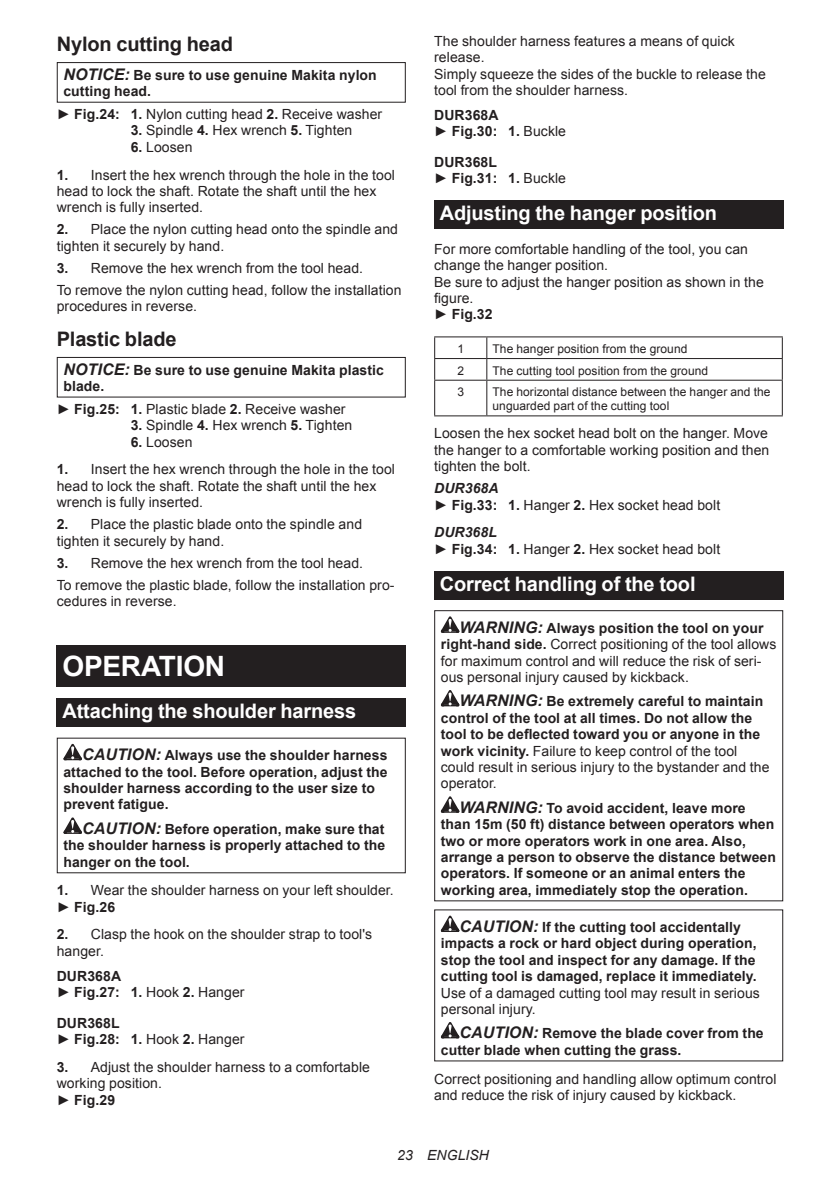
<style>
.page{position:relative;width:840px;height:1191px;background:#fff}
.page>*{position:absolute;margin:0;border:0;box-sizing:border-box;transform-origin:0 0}
.t1{font:700 28px "Arial";letter-spacing:-.01em;color:#fff}
.t2{font:700 20px "Arial";letter-spacing:-.01em;color:#fff}
.t3{font:700 20px "Arial";letter-spacing:-.01em;color:#231f20}
.t4{font:14px/16.4px "Arial";letter-spacing:.005em;color:#231f20}
.t5{font:700 14px/16.4px "Arial";letter-spacing:.005em;color:#231f20}
.t6{font:italic 14px "Arial";letter-spacing:.005em;color:#231f20}
.t7{font:12px/14px "Arial";letter-spacing:.005em;color:#231f20}
.s1{font-style:italic;font-size:16px}
.s2{font-weight:700}
.s3{font-weight:400}
.s4{font-weight:700;font-style:italic}
.s5{font-weight:700;font-style:italic;font-size:16px}
</style>
<div class="page">
<div style="left:57px;top:62px;width:348px;height:41px;border:1px solid #231f20"></div>
<div style="left:57px;top:357px;width:348px;height:40px;border:1px solid #231f20"></div>
<div style="left:57px;top:646px;width:348px;height:41px;background:#231f20"></div>
<div style="left:57px;top:698px;width:348px;height:28px;background:#231f20"></div>
<svg style="left:63px;top:744px;width:19px;height:16px"></svg>
<svg style="left:63px;top:817px;width:19px;height:17px"></svg>
<div style="left:434px;top:200px;width:348px;height:29px;background:#231f20"></div>
<hr style="left:434px;top:336px;width:52px;height:1px;background:#231f20">
<hr style="left:486px;top:336px;width:296px;height:1px;background:#231f20">
<hr style="left:434px;top:358px;width:52px;height:1px;background:#231f20">
<svg style="left:434px;top:337px;width:1px;height:43px"></svg>
<hr style="left:486px;top:358px;width:296px;height:1px;background:#231f20">
<svg style="left:486px;top:337px;width:1px;height:43px"></svg>
<svg style="left:781px;top:337px;width:1px;height:43px"></svg>
<hr style="left:434px;top:380px;width:52px;height:1px;background:#231f20">
<hr style="left:434px;top:381px;width:1px;height:34px;background:#231f20">
<hr style="left:486px;top:380px;width:296px;height:1px;background:#231f20">
<hr style="left:486px;top:381px;width:1px;height:34px;background:#231f20">
<hr style="left:781px;top:381px;width:1px;height:34px;background:#231f20">
<hr style="left:434px;top:415px;width:52px;height:1px;background:#231f20">
<hr style="left:486px;top:415px;width:296px;height:1px;background:#231f20">
<div style="left:434px;top:571px;width:348px;height:28px;background:#231f20"></div>
<svg style="left:440px;top:616px;width:19px;height:17px"></svg>
<svg style="left:440px;top:690px;width:19px;height:16px"></svg>
<svg style="left:440px;top:796px;width:19px;height:16px"></svg>
<div style="left:434px;top:610px;width:348px;height:291px;border:1px solid #231f20"></div>
<svg style="left:440px;top:915px;width:19px;height:17px"></svg>
<svg style="left:440px;top:1022px;width:19px;height:16px"></svg>
<h2 class="t3" style="left:57px;top:33px;width:178px">Nylon cutting head</h2>
<p class="t5" style="left:63px;top:67px;width:315px"><span class="s1">NOTICE:</span> Be sure to use genuine Makita nylon cutting head.</p>
<p class="t4" style="left:57px;top:106px;width:327px">► <span class="s2">Fig.24: 1.</span> Nylon cutting head <span class="s2">2.</span> Receive washer</p>
<p class="t4" style="left:131px;top:122px;width:223px"><span class="s2">3.</span> Spindle <span class="s2">4.</span> Hex wrench <span class="s2">5.</span> Tighten</p>
<p class="t4" style="left:131px;top:139px;width:63px"><span class="s2">6.</span> Loosen</p>
<p class="t4" style="left:57px;top:166px;width:339px"><span class="s2">1.</span> Insert the hex wrench through the hole in the tool head to lock the shaft. Rotate the shaft until the hex wrench is fully inserted.</p>
<p class="t4" style="left:57px;top:221px;width:342px"><span class="s2">2.</span> Place the nylon cutting head onto the spindle and tighten it securely by hand.</p>
<p class="t4" style="left:57px;top:257px;width:346px;line-height:22px"><span class="s2">3.</span> Remove the hex wrench from the tool head.<br>To remove the nylon cutting head, follow the installation</p>
<p class="t4" style="left:57px;top:298px;width:142px">procedures in reverse.</p>
<h2 class="t3" style="left:57px;top:328px;width:121px">Plastic blade</h2>
<p class="t5" style="left:63px;top:361px;width:322px"><span class="s1">NOTICE:</span> Be sure to use genuine Makita plastic blade.</p>
<p class="t4" style="left:57px;top:401px;width:290px">► <span class="s2">Fig.25: 1.</span> Plastic blade <span class="s2">2.</span> Receive washer</p>
<p class="t4" style="left:131px;top:417px;width:223px"><span class="s2">3.</span> Spindle <span class="s2">4.</span> Hex wrench <span class="s2">5.</span> Tighten</p>
<p class="t4" style="left:131px;top:434px;width:63px"><span class="s2">6.</span> Loosen</p>
<p class="t4" style="left:57px;top:461px;width:339px"><span class="s2">1.</span> Insert the hex wrench through the hole in the tool head to lock the shaft. Rotate the shaft until the hex wrench is fully inserted.</p>
<p class="t4" style="left:57px;top:516px;width:307px"><span class="s2">2.</span> Place the plastic blade onto the spindle and tighten it securely by hand.</p>
<p class="t4" style="left:57px;top:552px;width:339px;line-height:22px"><span class="s2">3.</span> Remove the hex wrench from the tool head.<br>To remove the plastic blade, follow the installation pro-</p>
<p class="t4" style="left:57px;top:593px;width:121px">cedures in reverse.</p>
<h1 class="t1" style="left:62px;top:650px;width:164px">OPERATION</h1>
<h2 class="t2" style="left:62px;top:700px;width:295px">Attaching the shoulder harness</h2>
<p class="t5" style="left:63px;top:747px;width:325px;text-indent:19px"><span class="s1">CAUTION:</span> Always use the shoulder harness attached to the tool. Before operation, adjust the shoulder harness according to the user size to prevent fatigue.</p>
<p class="t5" style="left:63px;top:820px;width:323px;text-align:justify;text-indent:19px"><span class="s1">CAUTION:</span> Before operation, make sure that the shoulder harness is properly attached to the hanger on the tool.</p>
<p class="t4" style="left:57px;top:882px;width:338px"><span class="s2">1.</span> Wear the shoulder harness on your left shoulder. ► <span class="s2">Fig.26</span></p>
<p class="t4" style="left:57px;top:926px;width:317px"><span class="s2">2.</span> Clasp the hook on the shoulder strap to tool's hanger.</p>
<p class="t5" style="left:57px;top:967px;width:189px">DUR368A<br><span class="s3">►</span> Fig.27: 1. <span class="s3">Hook</span> 2. <span class="s3">Hanger</span></p>
<p class="t5" style="left:57px;top:1014px;width:189px">DUR368L<br><span class="s3">►</span> Fig.28: 1. <span class="s3">Hook</span> 2. <span class="s3">Hanger</span></p>
<p class="t4" style="left:57px;top:1058px;width:314px"><span class="s2">3.</span> Adjust the shoulder harness to a comfortable working position.<br>► <span class="s2">Fig.29</span></p>
<p class="t4" style="left:434px;top:33px;width:333px">The shoulder harness features a means of quick release.<br>Simply squeeze the sides of the buckle to release the tool from the shoulder harness.</p>
<p class="t5" style="left:434px;top:107px;width:133px">DUR368A<br><span class="s3">►</span> Fig.30: 1. <span class="s3">Buckle</span></p>
<p class="t5" style="left:434px;top:154px;width:133px">DUR368L<br><span class="s3">►</span> Fig.31: 1. <span class="s3">Buckle</span></p>
<h2 class="t2" style="left:439px;top:202px;width:278px">Adjusting the hanger position</h2>
<p class="t4" style="left:434px;top:241px;width:331px">For more comfortable handling of the tool, you can change the hanger position.<br>Be sure to adjust the hanger position as shown in the figure.<br>► <span class="s2">Fig.32</span></p>
<p class="t7" style="left:457px;top:342px;width:8px">1</p>
<p class="t7" style="left:492px;top:342px;width:196px">The hanger position from the ground</p>
<p class="t7" style="left:457px;top:363px;width:8px">2</p>
<p class="t7" style="left:492px;top:363px;width:217px">The cutting tool position from the ground</p>
<p class="t7" style="left:457px;top:385px;width:8px">3</p>
<p class="t7" style="left:492px;top:385px;width:279px">The horizontal distance between the hanger and the unguarded part of the cutting tool</p>
<p class="t4" style="left:434px;top:425px;width:336px;text-align:justify">Loosen the hex socket head bolt on the hanger. Move the hanger to a comfortable working position and then tighten the bolt.</p>
<p class="t4" style="left:434px;top:480px;width:287px"><span class="s4">DUR368A<br></span>► <span class="s2">Fig.33: 1.</span> Hanger <span class="s2">2.</span> Hex socket head bolt</p>
<p class="t4" style="left:434px;top:524px;width:287px"><span class="s4">DUR368L<br></span>► <span class="s2">Fig.34: 1.</span> Hanger <span class="s2">2.</span> Hex socket head bolt</p>
<h2 class="t2" style="left:439px;top:572px;width:257px">Correct handling of the tool</h2>
<p class="t4" style="left:440px;top:620px;width:337px;text-indent:19px"><span class="s5">WARNING:</span> <span class="s2">Always position the tool on your right-hand side.</span> Correct positioning of the tool allows for maximum control and will reduce the risk of seri&shy;ous personal injury caused by kickback.</p>
<p class="t5" style="left:440px;top:693px;width:330px;text-indent:19px"><span class="s1">WARNING:</span> Be extremely careful to maintain control of the tool at all times. Do not allow the tool to be deflected toward you or anyone in the work vicinity. <span class="s3">Failure to keep control of the tool could result in serious injury to the bystander and the operator.</span></p>
<p class="t5" style="left:440px;top:799px;width:336px;text-indent:19px"><span class="s1">WARNING:</span> To avoid accident, leave more than 15m (50 ft) distance between operators when two or more operators work in one area. Also, arrange a person to observe the distance between operators. If someone or an animal enters the working area, immediately stop the operation.</p>
<p class="t5" style="left:440px;top:919px;width:317px;text-align:center"><span class="s1">CAUTION:</span> If the cutting tool accidentally impacts a rock or hard object during operation, stop the tool and inspect for any damage. If the cutting tool is damaged, replace it immediately.</p>
<p class="t4" style="left:440px;top:984px;width:320px">Use of a damaged cutting tool may result in serious personal injury.</p>
<p class="t5" style="left:440px;top:1025px;width:324px;text-indent:19px"><span class="s1">CAUTION:</span> Remove the blade cover from the cutter blade when cutting the grass.</p>
<p class="t4" style="left:434px;top:1070px;width:344px">Correct positioning and handling allow optimum control and reduce the risk of injury caused by kickback.</p>
<p class="t6" style="left:397px;top:1147px;width:93px">23 ENGLISH</p>
</div>
